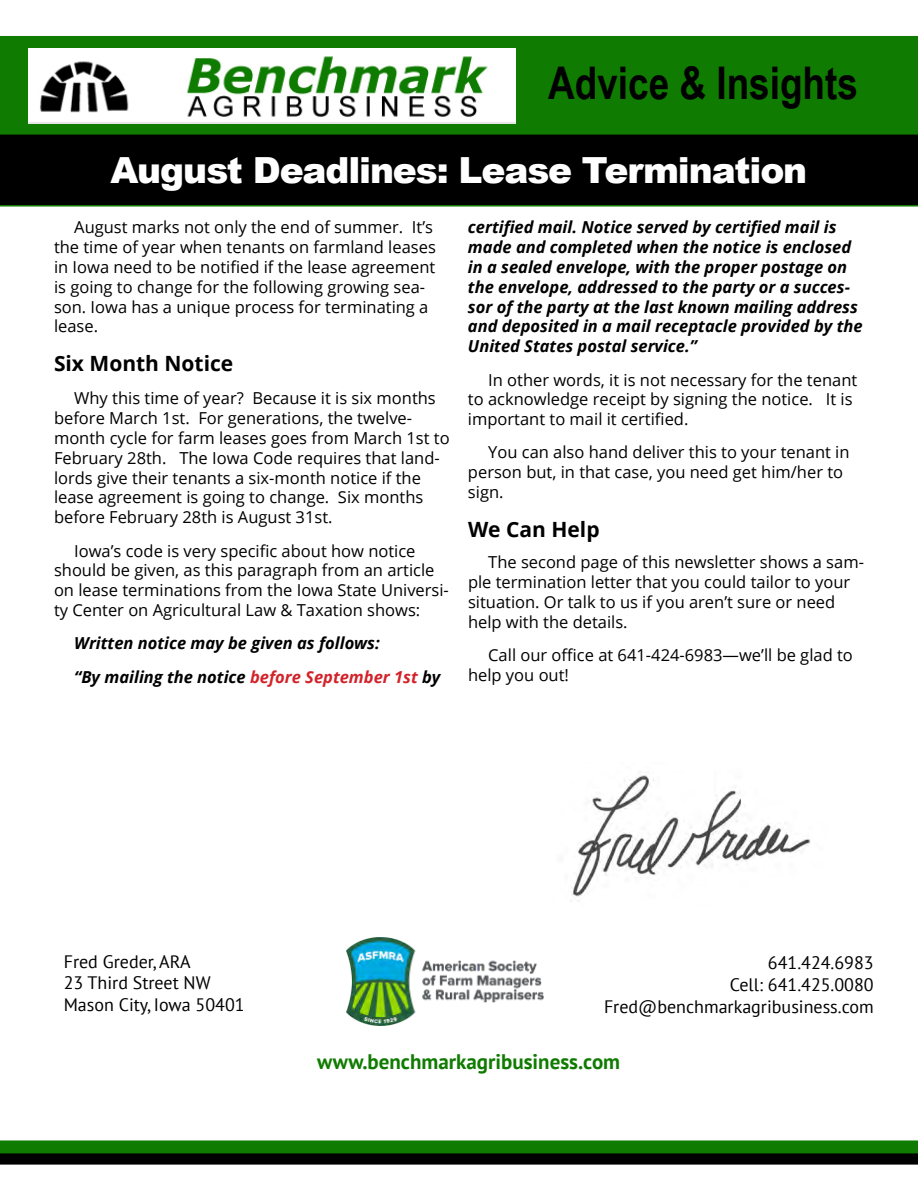
<style>
.page{position:relative;width:918px;height:1188px;background:#fff}
.page>*{position:absolute;margin:0;border:0;box-sizing:border-box;transform-origin:0 0}
.t1{font:700 45px "Arial Narrow";color:#000}
.t2{font:900 36px "Arial";letter-spacing:-.03em;color:#fff}
.t3{font:700 21px "PT Sans";color:#0f7b01}
.t4{font:700 21px "Open Sans";color:#000}
.t5{font:18px/21.6px "PT Sans";color:#000}
.t6{font:16.5px/19.8px "Open Sans";color:#000}
.t7{font:italic 700 16.5px/19.8px "Open Sans";color:#000}
.s1{color:#d2232a}
</style>
<div class="page">
<img style="left:571px;top:772px;width:240px;height:129px">
<div style="left:0;top:37px;width:918px;height:97px;background:#0f7b01"></div>
<div style="left:0;top:36px;width:918px;height:99px;border:2px solid #0f7b01"></div>
<img style="left:28px;top:48px;width:488px;height:76px">
<div style="left:0;top:133px;width:918px;height:74px;background:#000"></div>
<img style="left:347px;top:937px;width:196px;height:89px">
<svg style="left:0;top:1140px;width:918px;height:25px"></svg>
<h1 class="t1" style="left:548px;top:49px;width:311px">Advice &amp; Insights</h1>
<h2 class="t2" style="left:111px;top:144px;width:698px">August Deadlines: Lease Termination</h2>
<p class="t6" style="left:54px;top:217px;width:383px;text-indent:20px">August marks not only the end of summer. It’s the time of year when tenants on farmland leases in Iowa need to be notified if the lease agreement is going to change for the following growing sea&shy;son. Iowa has a unique process for terminating a lease.</p>
<p class="t4" style="left:54px;top:349px;width:181px">Six Month Notice</p>
<p class="t6" style="left:54px;top:388px;width:397px;text-indent:20px">Why this time of year? Because it is six months before March 1st. For generations, the twelve&shy;month cycle for farm leases goes from March 1st to February 28th. The Iowa Code requires that land&shy;lords give their tenants a six-month notice if the lease agreement is going to change. Six months before February 28th is August 31st.</p>
<p class="t6" style="left:54px;top:540px;width:396px;text-indent:20px">Iowa’s code is very specific about how notice should be given, as this paragraph from an article on lease terminations from the Iowa State Universi&shy;ty Center on Agricultural Law &amp; Taxation shows:</p>
<p class="t7" style="left:74px;top:626px;width:368px;line-height:33.3px">Written notice may be given as follows:<br>“By mailing the notice <span class="s1">before September 1st</span> by</p>
<p class="t7" style="left:468px;top:217px;width:396px">certified mail. Notice served by certified mail is made and completed when the notice is enclosed in a sealed envelope, with the proper postage on the envelope, addressed to the party or a succes&shy;sor of the party at the last known mailing address and deposited in a mail receptacle provided by the United States postal service.”</p>
<p class="t6" style="left:468px;top:369px;width:391px;text-indent:20px">In other words, it is not necessary for the tenant to acknowledge receipt by signing the notice. It is important to mail it certified.</p>
<p class="t6" style="left:468px;top:442px;width:383px;text-indent:20px">You can also hand deliver this to your tenant in person but, in that case, you need get him/her to sign.</p>
<p class="t4" style="left:468px;top:514px;width:133px">We Can Help</p>
<p class="t6" style="left:468px;top:552px;width:397px;text-indent:20px">The second page of this newsletter shows a sam&shy;ple termination letter that you could tailor to your situation. Or talk to us if you aren’t sure or need help with the details.</p>
<p class="t6" style="left:468px;top:645px;width:386px;text-indent:20px">Call our office at 641-424-6983—we’ll be glad to help you out!</p>
<p class="t5" style="left:64px;top:950px;width:182px">Fred Greder, ARA<br>23 Third Street NW<br>Mason City, Iowa 50401</p>
<p class="t5" style="left:604px;top:952px;width:271px;text-align:right">641.424.6983<br>Cell: 641.425.0080<br>Fred@benchmarkagribusiness.com</p>
<p class="t3" style="left:317px;top:1048px;width:304px">www.benchmarkagribusiness.com</p>
</div>
